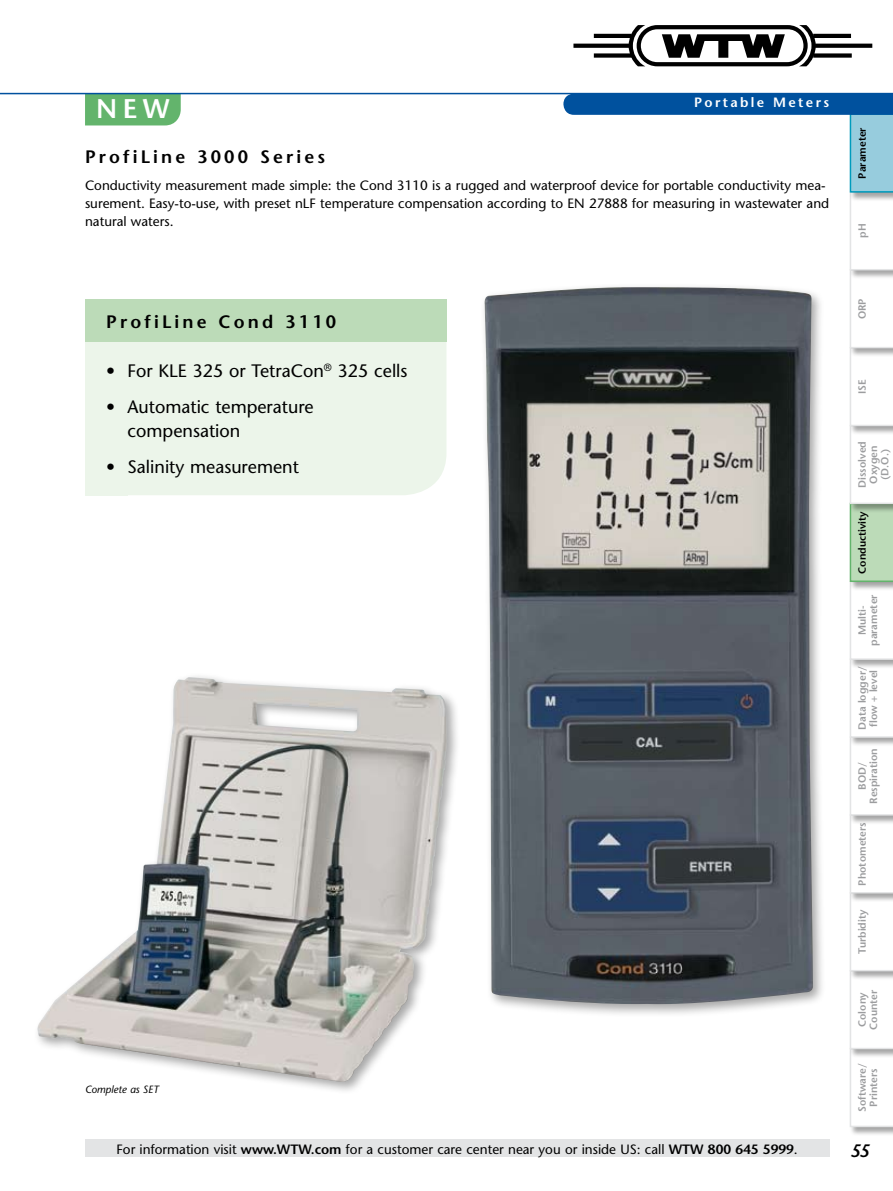
<style>
.page{position:relative;width:893px;height:1191px;background:#fff}
.page>*{position:absolute;margin:0;border:0;box-sizing:border-box;transform-origin:0 0}
.t1{font:600 27px "Stone Sans";color:#fff}
.t2{font:18px/24px "Stone Sans";color:#000}
.t3{font:600 18px "Stone Sans";letter-spacing:.175em;color:#000}
.t4{font:italic 600 18px "Stone Sans";color:#000}
.t5{font:13.5px/18px "Stone Sans";color:#000}
.t6{font:600 13.5px "Stone Sans";letter-spacing:.175em;color:#fff}
.t7{font:600 10.5px/11.2px "Stone Sans";color:#9c9d9f;text-align:center}
.t8{font:600 10.5px "Stone Sans";color:#000}
.t9{font:italic 10.5px "Stone Sans";color:#000}
.s1{font-weight:600}
</style>
<div class="page">
<div style="left:32px;top:672px;width:428px;height:422px;background:#000;opacity:.35"></div>
<img style="left:37px;top:678px;width:410px;height:404px">
<img style="left:485px;top:289px;width:78px;height:715px">
<div style="left:85px;top:94px;width:96px;height:31px;background:#63b46c"></div>
<div style="left:849px;top:1047px;width:44px;height:89px;background:#000;opacity:.35"></div>
<div style="left:85px;top:1140px;width:744px;height:17px;background:#e3e4e5"></div>
<hr style="left:0;top:93px;width:893px;height:1px;background:#00519e">
<svg style="left:563px;top:94px;width:330px;height:1033px"></svg>
<svg style="left:573px;top:25px;width:299px;height:41px"></svg>
<div style="left:85px;top:299px;width:43px;height:196px;background:#ecf5ea"></div>
<div style="left:85px;top:299px;width:361px;height:196px;background:#ecf5ea;border-radius:43px"></div>
<div style="left:85px;top:299px;width:361px;height:43px;background:#bcdbb8"></div>
<h1 class="t1" style="left:96px;top:92px;width:75px">NEW</h1>
<p class="t6" style="left:694px;top:94px;width:137px">Portable Meters</p>
<h2 class="t3" style="left:85px;top:146px;width:242px">ProfiLine 3000 Series</h2>
<p class="t5" style="left:85px;top:176px;width:746px">Conductivity measurement made simple: the Cond 3110 is a rugged and waterproof device for portable conductivity mea&shy;surement. Easy-to-use, with preset nLF temperature compensation according to EN 27888 for measuring in wastewater and natural waters.</p>
<h2 class="t3" style="left:106px;top:310px;width:231px">ProfiLine Cond 3110</h2>
<h2 class="t2" style="left:106px;top:359px;width:303px">• For KLE 325 or TetraCon<sup>®</sup> 325 cells</h2>
<h2 class="t2" style="left:128px;top:395px;width:188px;text-indent:-21px">• Automatic temperature compensation</h2>
<h2 class="t2" style="left:106px;top:455px;width:194px">• Salinity measurement</h2>
<p class="t9" style="left:85px;top:1082px;width:75px">Complete as SET</p>
<p class="t8" style="left:856px;top:178px;width:53px;rotate:-90deg">Parameter</p>
<p class="t7" style="left:856px;top:238px;width:16px;rotate:-90deg">pH</p>
<p class="t7" style="left:856px;top:319px;width:22px;rotate:-90deg">ORP</p>
<p class="t7" style="left:856px;top:394px;width:16px;rotate:-90deg">ISE</p>
<p class="t7" style="left:856px;top:488px;width:48px;rotate:-90deg">Dissolved<br>Oxygen (D.O.)</p>
<p class="t8" style="left:856px;top:573px;width:64px;rotate:-90deg">Conductivity</p>
<p class="t7" style="left:856px;top:646px;width:53px;rotate:-90deg">Multi&shy;parameter</p>
<p class="t7" style="left:856px;top:730px;width:65px;rotate:-90deg">Data logger/ flow + level</p>
<p class="t7" style="left:856px;top:804px;width:57px;rotate:-90deg">BOD/<br>Respiration</p>
<p class="t7" style="left:856px;top:885px;width:65px;rotate:-90deg">Photometers</p>
<p class="t7" style="left:856px;top:954px;width:46px;rotate:-90deg">Turbidity</p>
<p class="t7" style="left:856px;top:1029px;width:42px;text-align:left;rotate:-90deg">Colony<br>Counter</p>
<p class="t7" style="left:856px;top:1112px;width:51px;rotate:-90deg">Software/<br>Printers</p>
<p class="t5" style="left:116px;top:1140px;width:683px">For information visit <span class="s1">www.WTW.com</span> for a customer care center near you or inside US: call <span class="s1">WTW 800 645 5999</span>.</p>
<h2 class="t4" style="left:850px;top:1139px;width:21px">55</h2>
</div>
